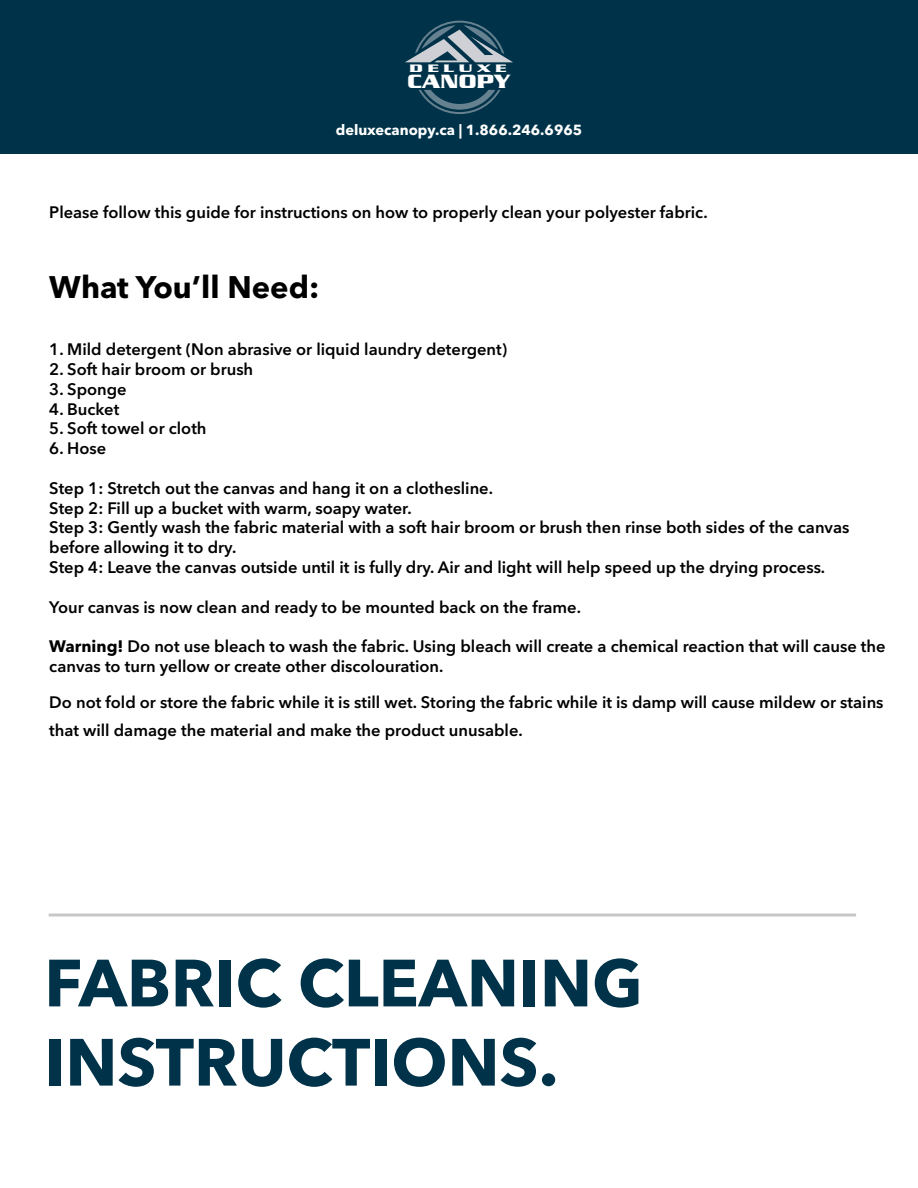
<style>
.page{position:relative;width:918px;height:1188px;background:#fff}
.page>*{position:absolute;margin:0;border:0;box-sizing:border-box;transform-origin:0 0}
.t1{font:700 66px/79.2px "Avenir Next LT Pro";color:#003349}
.t2{font:700 30.9px "Avenir Next LT Pro";color:#000}
.t3{font:700 19.8px "Serpentine";color:#fff;scale:1.11 1}
.t4{font:600 16.5px/19.8px "Avenir Next LT Pro";color:#000}
.t5{font:700 14.55px "Avenir Next LT Pro";color:#fff}
.t6{font:700 11.1px "Serpentine";letter-spacing:.25em;color:#fff;scale:1.52 1}
.s1{font-weight:700}
</style>
<div class="page">
<div style="left:0;top:0;width:918px;height:153px;background:#003349"></div>
<hr style="left:49px;top:914px;width:807px;height:2px;background:#c7c9c7">
<svg style="left:405px;top:21px;width:108px;height:93px"></svg>
<p class="t6" style="left:409px;top:63px;width:65px">DELUXE</p>
<p class="t3" style="left:407px;top:71px;width:94px">CANOPY</p>
<p class="t5" style="left:336px;top:121px;width:248px">deluxecanopy.ca | 1.866.246.6965</p>
<p class="t4" style="left:49px;top:203px;width:660px">Please follow this guide for instructions on how to properly clean your polyester fabric.</p>
<h2 class="t2" style="left:49px;top:268px;width:272px">What You’ll Need:</h2>
<p class="t4" style="left:49px;top:339px;width:460px">1. Mild detergent (Non abrasive or liquid laundry detergent)</p>
<p class="t4" style="left:49px;top:359px;width:205px">2. Soft hair broom or brush</p>
<p class="t4" style="left:49px;top:379px;width:79px">3. Sponge</p>
<p class="t4" style="left:49px;top:399px;width:72px">4. Bucket</p>
<p class="t4" style="left:49px;top:418px;width:159px">5. Soft towel or cloth</p>
<p class="t4" style="left:49px;top:438px;width:59px">6. Hose</p>
<p class="t4" style="left:49px;top:478px;width:802px">Step 1: Stretch out the canvas and hang it on a clothesline.<br>Step 2: Fill up a bucket with warm, soapy water.<br>Step 3: Gently wash the fabric material with a soft hair broom or brush then rinse both sides of the canvas before allowing it to dry.<br>Step 4: Leave the canvas outside until it is fully dry. Air and light will help speed up the drying process.</p>
<p class="t4" style="left:49px;top:597px;width:533px">Your canvas is now clean and ready to be mounted back on the frame.</p>
<p class="t4" style="left:49px;top:636px;width:838px"><span class="s1">Warning!</span> Do not use bleach to wash the fabric. Using bleach will create a chemical reaction that will cause the canvas to turn yellow or create other discolouration.</p>
<p class="t4" style="left:49px;top:688px;width:836px;line-height:27.9px">Do not fold or store the fabric while it is still wet. Storing the fabric while it is damp will cause mildew or stains that will damage the material and make the product unusable.</p>
<h1 class="t1" style="left:44px;top:943px;width:600px">FABRIC CLEANING<br>INSTRUCTIONS.</h1>
</div>
